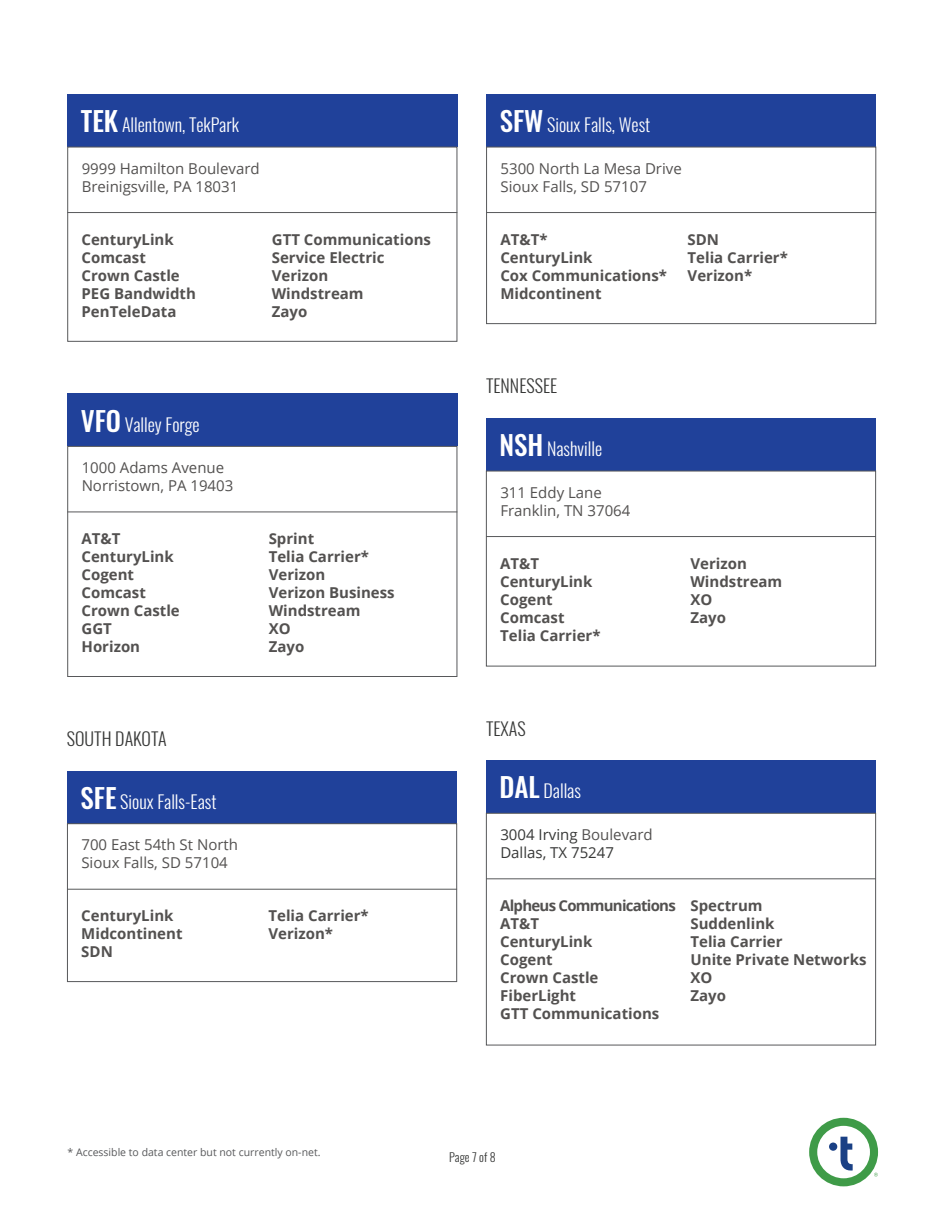
<style>
.page{position:relative;width:945px;height:1215px;background:#fff}
.page>*{position:absolute;margin:0;border:0;box-sizing:border-box;transform-origin:0 0}
.t1{font:300 18px "Oswald";color:#fff}
.t2{font:300 18px "Oswald";color:#373837}
.t3{font:700 15px "Open Sans";color:#535150}
.t4{font:15px "Open Sans";color:#535150}
.t5{font:15px "Open Sans";color:#373837}
.t6{font:700 15px "Open Sans";letter-spacing:-.05em;color:#535150}
.t7{font:300 12px "Oswald";letter-spacing:-.005em;color:#373837}
.t8{font:10.5px "Open Sans";color:#57585a}
.s1{font-weight:500;font-size:27px}
.s2{color:#535150}
</style>
<div class="page">
<svg style="left:809px;top:1118px;width:69px;height:68px"></svg>
<div style="left:67px;top:771px;width:390px;height:52px;background:#20419a"></div>
<div style="left:486px;top:94px;width:390px;height:53px;background:#20419a"></div>
<hr style="left:67px;top:889px;width:390px;height:1px;background:#57585a">
<hr style="left:486px;top:212px;width:390px;height:1px;background:#57585a">
<div style="left:67px;top:823px;width:390px;height:159px;border:1px solid #57585a"></div>
<div style="left:486px;top:147px;width:390px;height:177px;border:1px solid #57585a"></div>
<div style="left:486px;top:418px;width:390px;height:53px;background:#20419a"></div>
<hr style="left:486px;top:536px;width:390px;height:1px;background:#57585a">
<div style="left:486px;top:471px;width:390px;height:195px;border:1px solid #57585a"></div>
<div style="left:67px;top:94px;width:390px;height:53px;background:#20419a"></div>
<hr style="left:67px;top:212px;width:390px;height:1px;background:#57585a">
<div style="left:67px;top:147px;width:390px;height:195px;border:1px solid #57585a"></div>
<div style="left:67px;top:394px;width:390px;height:52px;background:#20419a"></div>
<hr style="left:67px;top:512px;width:390px;height:1px;background:#57585a">
<div style="left:67px;top:446px;width:390px;height:231px;border:1px solid #57585a"></div>
<div style="left:486px;top:761px;width:390px;height:52px;background:#20419a"></div>
<hr style="left:486px;top:878px;width:390px;height:1px;background:#57585a">
<div style="left:486px;top:813px;width:390px;height:232px;border:1px solid #57585a"></div>
<p class="t1" style="left:81px;top:109px;width:160px"><span class="s1">TEK</span> Allentown, TekPark</p>
<p class="t4" style="left:82px;top:158px;width:180px">9999 Hamilton Boulevard</p>
<p class="t4" style="left:82px;top:176px;width:158px">Breinigsville, PA 18031</p>
<p class="t3" style="left:82px;top:229px;width:94px">CenturyLink</p>
<p class="t3" style="left:82px;top:247px;width:66px">Comcast</p>
<p class="t3" style="left:82px;top:265px;width:100px">Crown Castle</p>
<p class="t3" style="left:82px;top:283px;width:116px">PEG Bandwidth</p>
<p class="t3" style="left:82px;top:301px;width:96px">PenTeleData</p>
<p class="t3" style="left:272px;top:229px;width:161px">GTT Communications</p>
<p class="t3" style="left:272px;top:247px;width:114px">Service Electric</p>
<p class="t3" style="left:272px;top:265px;width:58px">Verizon</p>
<p class="t3" style="left:272px;top:283px;width:93px">Windstream</p>
<p class="t3" style="left:272px;top:301px;width:37px">Zayo</p>
<p class="t1" style="left:81px;top:408px;width:120px"><span class="s1">VFO</span> Valley Forge</p>
<p class="t4" style="left:82px;top:457px;width:144px">1000 Adams Avenue</p>
<p class="t4" style="left:82px;top:475px;width:153px">Norristown, PA 19403</p>
<p class="t3" style="left:82px;top:528px;width:40px">AT&amp;T</p>
<p class="t3" style="left:82px;top:546px;width:94px">CenturyLink</p>
<p class="t3" style="left:82px;top:564px;width:54px">Cogent</p>
<p class="t3" style="left:82px;top:582px;width:66px">Comcast</p>
<p class="t3" style="left:82px;top:600px;width:100px">Crown Castle</p>
<p class="t3" style="left:82px;top:618px;width:32px">GGT</p>
<p class="t3" style="left:82px;top:636px;width:60px">Horizon</p>
<p class="t2" style="left:67px;top:723px;width:101px">SOUTH DAKOTA</p>
<p class="t1" style="left:81px;top:786px;width:137px"><span class="s1">SFE</span> Sioux Falls-East</p>
<p class="t4" style="left:81px;top:835px;width:158px">700 East 54th St North</p>
<p class="t4" style="left:81px;top:853px;width:148px">Sioux Falls, SD 57104</p>
<p class="t3" style="left:81px;top:905px;width:94px">CenturyLink</p>
<p class="t3" style="left:81px;top:923px;width:103px">Midcontinent</p>
<p class="t3" style="left:81px;top:941px;width:33px">SDN</p>
<p class="t3" style="left:269px;top:528px;width:47px">Sprint</p>
<p class="t3" style="left:269px;top:546px;width:102px">Telia Carrier*</p>
<p class="t3" style="left:269px;top:564px;width:58px">Verizon</p>
<p class="t3" style="left:269px;top:582px;width:127px">Verizon Business</p>
<p class="t3" style="left:269px;top:600px;width:93px">Windstream</p>
<p class="t3" style="left:269px;top:618px;width:23px">XO</p>
<p class="t3" style="left:269px;top:636px;width:37px">Zayo</p>
<p class="t3" style="left:268px;top:905px;width:102px">Telia Carrier*</p>
<p class="t3" style="left:268px;top:923px;width:66px">Verizon*</p>
<p class="t1" style="left:500px;top:109px;width:152px"><span class="s1">SFW</span> Sioux Falls, West</p>
<p class="t4" style="left:501px;top:158px;width:183px">5300 North La Mesa Drive</p>
<p class="t4" style="left:501px;top:176px;width:148px">Sioux Falls, SD 57107</p>
<p class="t3" style="left:500px;top:229px;width:49px">AT&amp;T*</p>
<p class="t3" style="left:500px;top:247px;width:94px">CenturyLink</p>
<p class="t3" style="left:500px;top:265px;width:168px">Cox Communications*</p>
<p class="t3" style="left:500px;top:283px;width:103px">Midcontinent</p>
<p class="t3" style="left:688px;top:229px;width:33px">SDN</p>
<p class="t3" style="left:688px;top:247px;width:102px">Telia Carrier*</p>
<p class="t3" style="left:688px;top:265px;width:66px">Verizon*</p>
<p class="t2" style="left:486px;top:370px;width:73px">TENNESSEE</p>
<p class="t1" style="left:500px;top:433px;width:104px"><span class="s1">NSH</span> Nashville</p>
<p class="t4" style="left:500px;top:482px;width:103px">311 Eddy Lane</p>
<p class="t4" style="left:500px;top:500px;width:132px">Franklin, TN 37064</p>
<p class="t3" style="left:500px;top:553px;width:40px">AT&amp;T</p>
<p class="t3" style="left:500px;top:571px;width:94px">CenturyLink</p>
<p class="t3" style="left:500px;top:589px;width:54px">Cogent</p>
<p class="t3" style="left:500px;top:607px;width:66px">Comcast</p>
<p class="t3" style="left:500px;top:625px;width:102px">Telia Carrier*</p>
<p class="t3" style="left:690px;top:553px;width:58px">Verizon</p>
<p class="t3" style="left:690px;top:571px;width:93px">Windstream</p>
<p class="t3" style="left:690px;top:589px;width:23px">XO</p>
<p class="t3" style="left:690px;top:607px;width:37px">Zayo</p>
<p class="t2" style="left:486px;top:712px;width:41px">TEXAS</p>
<p class="t1" style="left:500px;top:775px;width:83px"><span class="s1">DAL</span> Dallas</p>
<p class="t5" style="left:500px;top:824px;width:154px">3004 Irving <span class="s2">Boulevard</span></p>
<p class="t5" style="left:500px;top:842px;width:115px">Dallas, TX 75247</p>
<p class="t6" style="left:500px;top:895px;width:177px">Alpheus Communications</p>
<p class="t3" style="left:500px;top:913px;width:40px">AT&amp;T</p>
<p class="t3" style="left:500px;top:931px;width:94px">CenturyLink</p>
<p class="t3" style="left:500px;top:949px;width:54px">Cogent</p>
<p class="t3" style="left:500px;top:967px;width:100px">Crown Castle</p>
<p class="t3" style="left:500px;top:985px;width:77px">FiberLight</p>
<p class="t3" style="left:500px;top:1003px;width:161px">GTT Communications</p>
<p class="t3" style="left:690px;top:895px;width:74px">Spectrum</p>
<p class="t3" style="left:690px;top:913px;width:86px">Suddenlink</p>
<p class="t3" style="left:690px;top:931px;width:94px">Telia Carrier</p>
<p class="t3" style="left:690px;top:949px;width:177px">Unite Private Networks</p>
<p class="t3" style="left:690px;top:967px;width:23px">XO</p>
<p class="t3" style="left:690px;top:985px;width:37px">Zayo</p>
<p class="t8" style="left:68px;top:1145px;width:255px">* Accessible to data center but not currently on-net.</p>
<p class="t7" style="left:449px;top:1146px;width:48px">Page 7 of 8</p>
</div>
